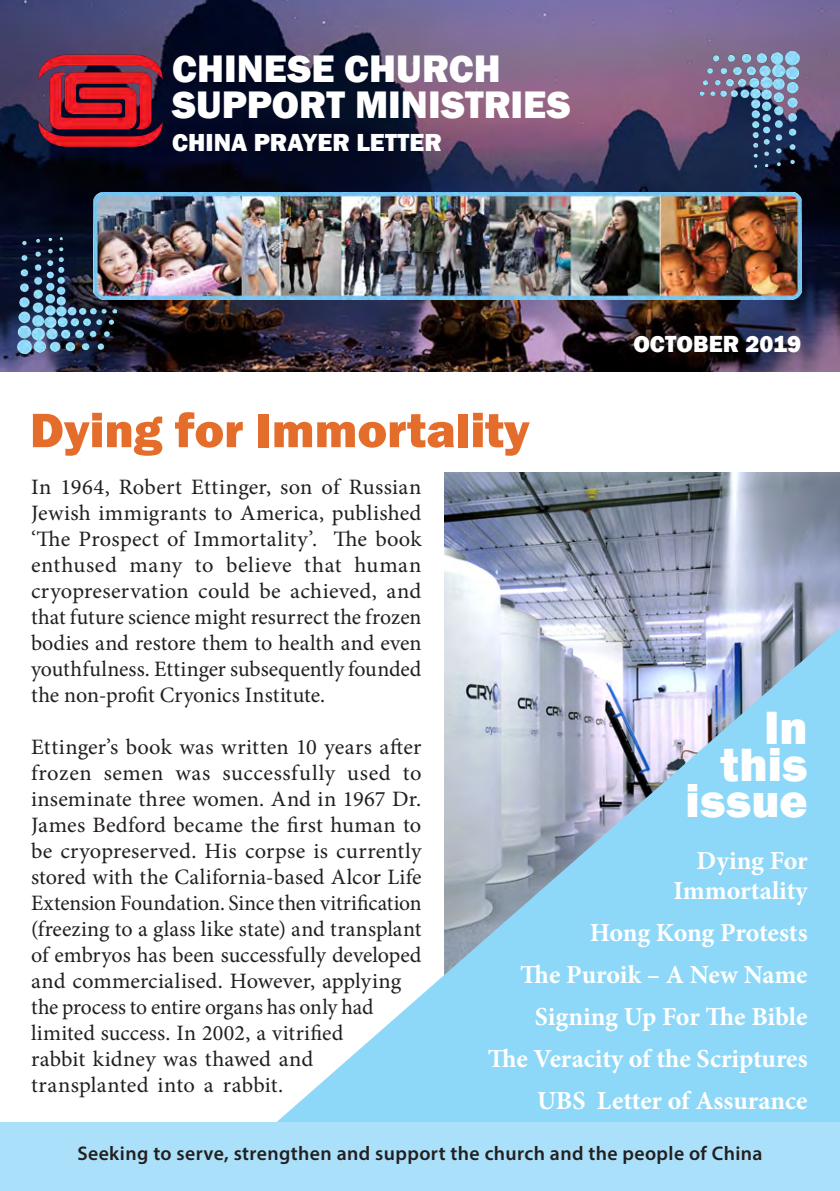
<style>
.page{position:relative;width:840px;height:1191px;background:#fff}
.page>*{position:absolute;margin:0;border:0;box-sizing:border-box;transform-origin:0 0}
.Heading{font:800 50px "Franklin Gothic";color:#e56d2b}
.A5_Basic_Paragraph{font:800 48px/36.6px "Franklin Gothic";color:#fff;text-align:right}
.t1{font:800 39.4px "Franklin Gothic";color:#fff}
.cover_contents_list{font:700 26px/30px "Minion Pro";letter-spacing:-.005em;color:#fff;text-align:right}
.t2{font:800 25.4px "Franklin Gothic";letter-spacing:.005em;color:#fff}
.t3{font:800 24px "Franklin Gothic";color:#fff}
.A5BODY{font:22px/26px "Minion Pro";letter-spacing:.005em;color:#231f20;text-align:justify}
.t4{font:600 19.8px "Myriad Pro";letter-spacing:.02em;color:#231f20}
</style>
<div class="page">
<img style="left:444px;top:472px;width:395px;height:156px">
<img style="left:0;top:0;width:839px;height:371px">
<img style="left:18px;top:238px;width:98px;height:116px">
<img style="left:700px;top:51px;width:98px;height:116px">
<img style="left:31px;top:48px;width:138px;height:106px">
<img style="left:93px;top:193px;width:707px;height:107px">
<svg style="left:277px;top:628px;width:562px;height:494px;fill:#8dd8f8"></svg>
<div style="left:0;top:1122px;width:839px;height:69px;background:#aae0f9"></div>
<p class="t1" style="left:172px;top:43px;width:330px">CHINESE CHURCH</p>
<p class="t1" style="left:172px;top:80px;width:400px">SUPPORT MINISTRIES</p>
<p class="t2" style="left:172px;top:126px;width:271px">CHINA PRAYER LETTER</p>
<p class="Heading" style="left:30px;top:398px;width:501px">Dying for Immortality</p>
<p class="t3" style="left:633px;top:328px;width:169px">OCTOBER 2019</p>
<p class="A5BODY" style="left:31px;top:474px;width:392px">In 1964, Robert Ettinger, son of Russian Jewish immigrants to America, published ‘The Prospect of Immortality’. The book enthused many to believe that human cryopreservation could be achieved, and that future science might resurrect the frozen bodies and restore them to health and even youthfulness. Ettinger subsequently founded the non-profit Cryonics Institute.</p>
<p class="A5BODY" style="left:31px;top:734px;width:392px;text-align:left">Ettinger’s book was written 10 years after frozen semen was successfully used to inseminate three women. And in 1967 Dr.<br>James Bedford became the first human to be cryopreserved. His corpse is currently stored with the California-based Alcor Life Extension Foundation. Since then vitrification (freezing to a glass like state) and transplant of embryos has been successfully developed and commercialised. However, applying the process to entire organs has only had limited success. In 2002, a vitrified<br>rabbit kidney was thawed and transplanted into a rabbit.</p>
<p class="A5_Basic_Paragraph" style="left:685px;top:709px;width:123px">In this issue</p>
<p class="cover_contents_list" style="left:673px;top:845px;width:136px">Dying For<br>Immortality</p>
<p class="cover_contents_list" style="left:589px;top:917px;width:219px">Hong Kong Protests</p>
<p class="cover_contents_list" style="left:520px;top:959px;width:289px">The Puroik – A New Name</p>
<p class="cover_contents_list" style="left:534px;top:1001px;width:274px">Signing Up For The Bible</p>
<p class="cover_contents_list" style="left:487px;top:1043px;width:321px">The Veracity of the Scriptures</p>
<p class="cover_contents_list" style="left:536px;top:1085px;width:272px">UBS Letter of Assurance</p>
<p class="t4" style="left:77px;top:1140px;width:686px">Seeking to serve, strengthen and support the church and the people of China</p>
</div>
